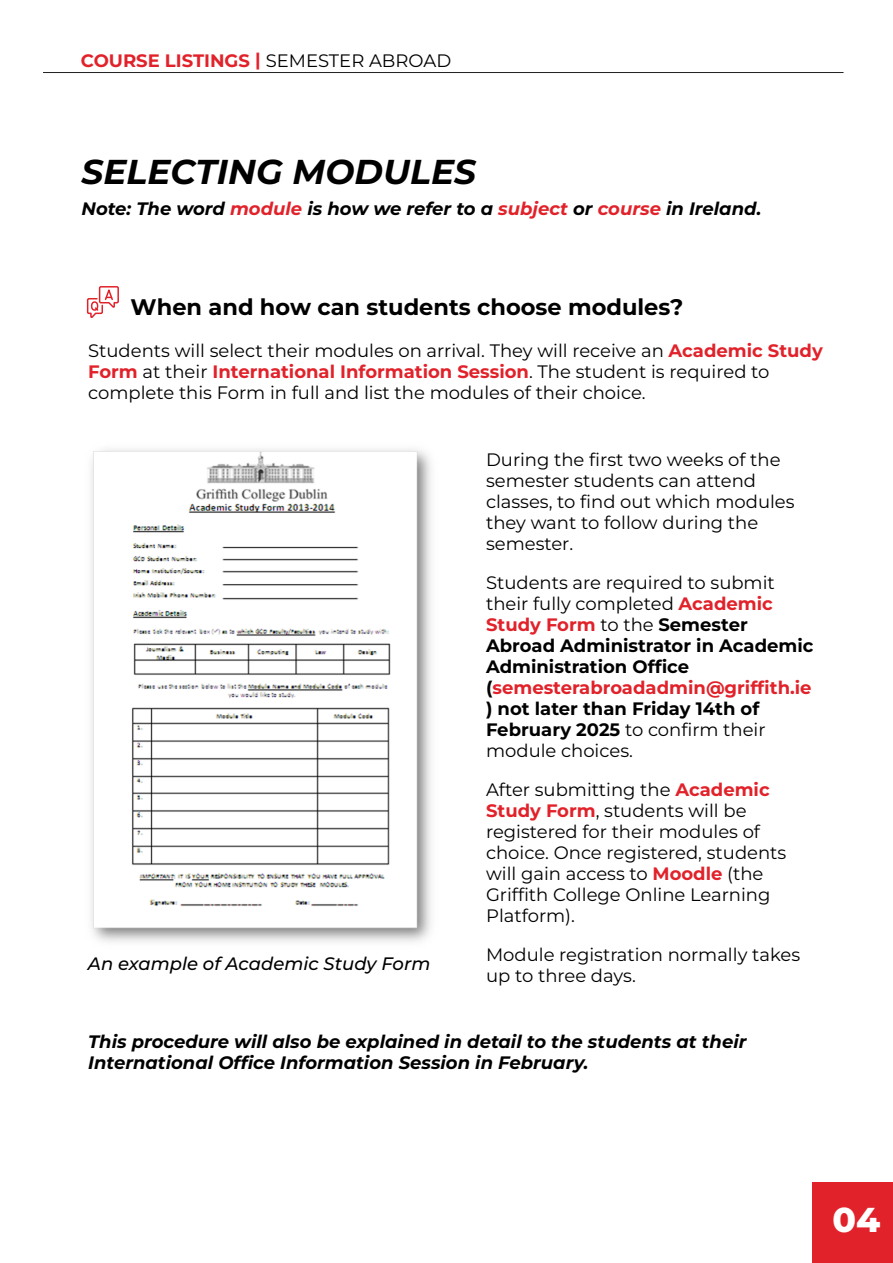
<style>
.page{position:relative;width:893px;height:1263px;background:#fff}
.page>*{position:absolute;margin:0;border:0;box-sizing:border-box;transform-origin:0 0}
.t1{font:italic 700 34.5px "Montserrat";color:#000}
.t2{font:800 34.5px "Montserrat";color:#fff}
.t3{font:700 22.5px "Montserrat";color:#000}
.t4{font:18px/21px "Montserrat";color:#000}
.t5{font:700 18px/21px "Montserrat";color:#000}
.t6{font:italic 700 18px/21px "Montserrat";color:#000}
.t7{font:700 18px "Montserrat";color:#e1222a}
.t8{font:italic 500 18px "Montserrat";color:#000}
.s1{font-weight:400;color:#000}
.s2{color:#e1222a}
.s3{font-weight:700;color:#e1222a}
.s4{font-weight:400}
</style>
<div class="page">
<div style="left:812px;top:1182px;width:81px;height:81px;background:#e1222a"></div>
<hr style="left:43px;top:72px;width:800px;height:1px;background:#222223">
<img style="left:91px;top:449px;width:340px;height:493px">
<svg style="left:86px;top:286px;width:33px;height:32px"></svg>
<p class="t7" style="left:81px;top:49px;width:372px">COURSE LISTINGS | <span class="s1">SEMESTER ABROAD</span></p>
<h1 class="t1" style="left:81px;top:148px;width:396px">SELECTING MODULES</h1>
<p class="t6" style="left:81px;top:198px;width:681px">Note: The word <span class="s2">module</span> is how we refer to a <span class="s2">subject</span> or <span class="s2">course</span> in Ireland.</p>
<p class="t3" style="left:131px;top:292px;width:554px">When and how can students choose modules?</p>
<p class="t4" style="left:88px;top:340px;width:736px">Students will select their modules on arrival. They will receive an <span class="s3">Academic Study<br>Form</span> at their <span class="s3">International Information Session</span>. The student is required to complete this Form in full and list the modules of their choice.</p>
<p class="t8" style="left:88px;top:951px;width:344px">An example of Academic Study Form</p>
<p class="t4" style="left:486px;top:449px;width:310px">During the first two weeks of the semester students can attend classes, to find out which modules they want to follow during the semester.</p>
<p class="t5" style="left:486px;top:572px;width:329px"><span class="s4">Students are required to submit their fully completed</span> <span class="s2">Academic<br>Study Form</span> <span class="s4">to the</span> Semester<br>Abroad Administrator in Academic<br>Administration Office (<span class="s2">semesterabroadadmin@griffith.ie </span>) not later than Friday 14th of<br>February 2025 <span class="s4">to confirm their module choices.</span></p>
<p class="t4" style="left:486px;top:779px;width:302px">After submitting the <span class="s3">Academic<br>Study Form</span>, students will be registered for their modules of choice. Once registered, students will gain access to <span class="s3">Moodle</span> (the<br>Griffith College Online Learning<br>Platform).</p>
<p class="t4" style="left:486px;top:944px;width:316px">Module registration normally takes up to three days.</p>
<p class="t6" style="left:88px;top:1031px;width:660px">This procedure will also be explained in detail to the students at their<br>International Office Information Session in February.</p>
<h1 class="t2" style="left:832px;top:1197px;width:49px">04</h1>
</div>
